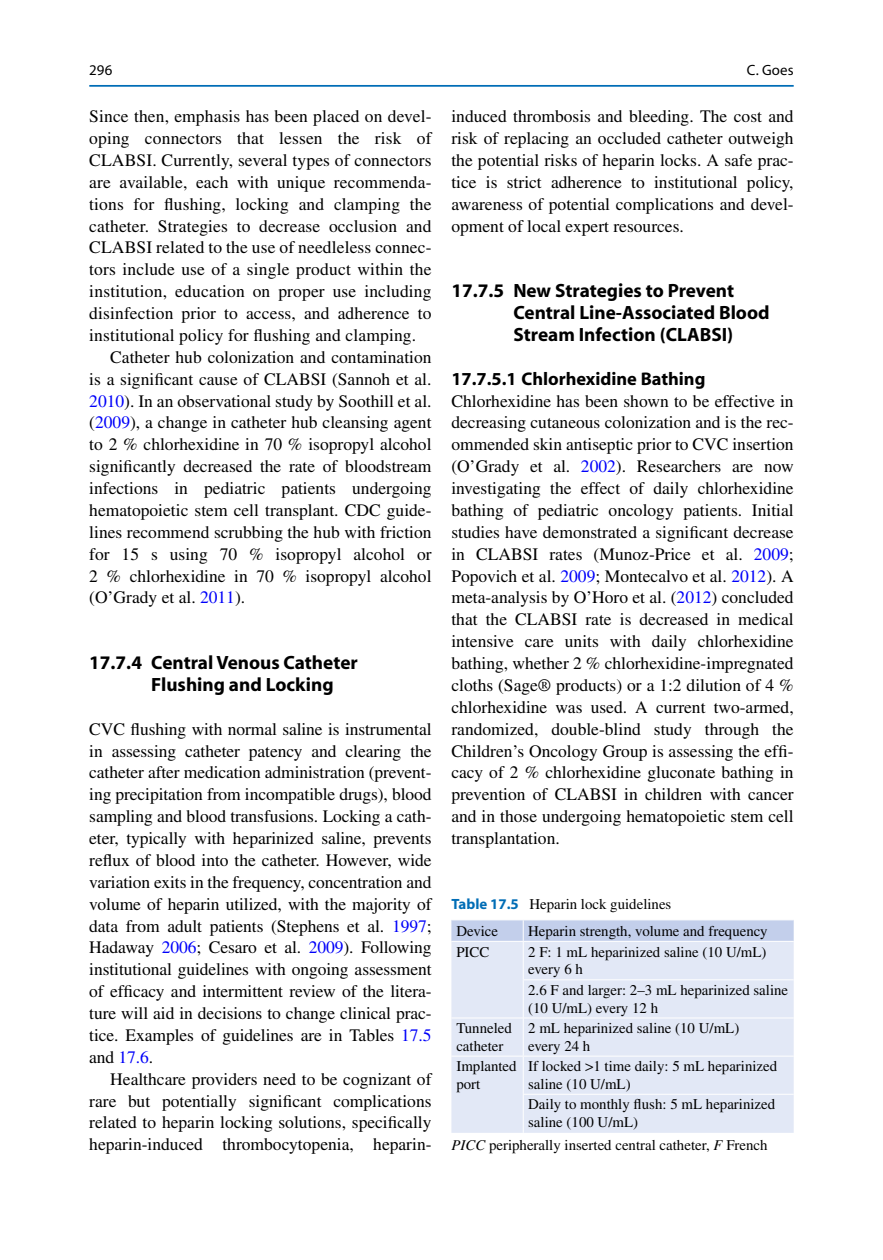
<style>
.page{position:relative;width:883px;height:1260px;background:#fff}
.page>*{position:absolute;margin:0;border:0;box-sizing:border-box;transform-origin:0 0}
.t1{font:700 19.25px/21.9px "Hjgrcn Myriad";color:#000}
.t2{font:700 18.38px "Hjgrcn Myriad";color:#000}
.t3{font:17.5px/21.9px "Qlnrby Times";color:#000;text-align:justify}
.t4{font:14.88px/17.5px "Qlnrby Times";color:#000}
.t5{font:14.88px "Bhltks Myriad";letter-spacing:.015em;color:#000}
.s1{color:#0000fa}
.s2{font-family:"Hjgrcn Myriad";font-weight:700;color:#006db6}
.s3{font-family:"Jcykrr Times";font-style:italic}
</style>
<div class="page">
<div style="left:451px;top:942px;width:343px;height:191px;background:#e2e8f6"></div>
<svg style="left:451px;top:920px;width:343px;height:21px;background:#c4d0eb"></svg>
<hr style="left:523px;top:942px;width:1px;height:37px;background:#fff">
<hr style="left:523px;top:979px;width:271px;height:1px;background:#fff">
<hr style="left:523px;top:980px;width:1px;height:38px;background:#fff">
<hr style="left:451px;top:1018px;width:343px;height:1px;background:#fff">
<hr style="left:523px;top:1018px;width:1px;height:38px;background:#fff">
<hr style="left:523px;top:1056px;width:271px;height:1px;background:#fff">
<hr style="left:523px;top:1094px;width:271px;height:1px;background:#fff">
<hr style="left:451px;top:1056px;width:72px;height:1px;background:#fff">
<hr style="left:523px;top:1057px;width:1px;height:37px;background:#fff">
<hr style="left:523px;top:1095px;width:1px;height:38px;background:#fff">
<hr style="left:89px;top:85px;width:705px;height:2px;background:#006db6">
<p class="t5" style="left:89px;top:64px;width:25px">296</p>
<p class="t3" style="left:89px;top:107px;width:344px">Since then, emphasis has been placed on devel-</p>
<p class="t3" style="left:89px;top:129px;width:344px">oping connectors that lessen the risk of</p>
<p class="t3" style="left:89px;top:151px;width:344px">CLABSI. Currently, several types of connectors</p>
<p class="t3" style="left:89px;top:173px;width:344px">are available, each with unique recommenda-</p>
<p class="t3" style="left:89px;top:195px;width:344px">tions for flushing, locking and clamping the</p>
<p class="t3" style="left:89px;top:216px;width:344px">catheter. Strategies to decrease occlusion and</p>
<p class="t3" style="left:89px;top:238px;width:344px">CLABSI related to the use of needleless connec-</p>
<p class="t3" style="left:89px;top:260px;width:344px">tors include use of a single product within the</p>
<p class="t3" style="left:89px;top:282px;width:344px">institution, education on proper use including</p>
<p class="t3" style="left:89px;top:304px;width:344px">disinfection prior to access, and adherence to</p>
<p class="t3" style="left:89px;top:326px;width:328px">institutional policy for flushing and clamping.</p>
<p class="t3" style="left:110px;top:348px;width:323px">Catheter hub colonization and contamination</p>
<p class="t3" style="left:89px;top:370px;width:344px">is a significant cause of CLABSI (Sannoh et al.</p>
<p class="t3" style="left:89px;top:391px;width:344px"><span class="s1">2010</span> ). In an observational study by Soothill et al.</p>
<p class="t3" style="left:89px;top:413px;width:344px">( <span class="s1">2009</span> ), a change in catheter hub cleansing agent</p>
<p class="t3" style="left:89px;top:435px;width:344px">to 2 % chlorhexidine in 70 % isopropyl alcohol</p>
<p class="t3" style="left:89px;top:457px;width:344px">significantly decreased the rate of bloodstream</p>
<p class="t3" style="left:89px;top:479px;width:344px">infections in pediatric patients undergoing</p>
<p class="t3" style="left:89px;top:501px;width:344px">hematopoietic stem cell transplant. CDC guide-</p>
<p class="t3" style="left:89px;top:523px;width:344px">lines recommend scrubbing the hub with friction</p>
<p class="t3" style="left:89px;top:545px;width:344px">for 15 s using 70 % isopropyl alcohol or</p>
<p class="t3" style="left:89px;top:566px;width:344px">2 % chlorhexidine in 70 % isopropyl alcohol</p>
<p class="t3" style="left:89px;top:588px;width:157px">(O’Grady et al. <span class="s1">2011</span> ).</p>
<p class="t1" style="left:151px;top:653px;width:208px;text-indent:-62px">17.7.4 Central Venous Catheter<br>Flushing and Locking</p>
<p class="t3" style="left:89px;top:720px;width:344px">CVC flushing with normal saline is instrumental in assessing catheter patency and clearing the catheter after medication administration (prevent&shy;ing precipitation from incompatible drugs), blood sampling and blood transfusions. Locking a cath&shy;eter, typically with heparinized saline, prevents reflux of blood into the catheter. However, wide variation exits in the frequency, concentration and volume of heparin utilized, with the majority of data from adult patients (Stephens et al. <span class="s1">1997</span> ; Hadaway <span class="s1">2006</span> ; Cesaro et al. <span class="s1">2009</span> ). Following institutional guidelines with ongoing assessment of efficacy and intermittent review of the litera&shy;ture will aid in decisions to change clinical prac&shy;tice. Examples of guidelines are in Tables <span class="s1">17.5 </span>and <span class="s1">17.6</span> .</p>
<p class="t3" style="left:89px;top:1070px;width:344px;text-indent:21px">Healthcare providers need to be cognizant of rare but potentially significant complications related to heparin locking solutions, specifically heparin-induced thrombocytopenia, heparin-</p>
<p class="t5" style="left:747px;top:64px;width:48px">C. Goes</p>
<p class="t3" style="left:451px;top:107px;width:344px">induced thrombosis and bleeding. The cost and risk of replacing an occluded catheter outweigh the potential risks of heparin locks. A safe prac&shy;tice is strict adherence to institutional policy, awareness of potential complications and devel&shy;opment of local expert resources.</p>
<p class="t1" style="left:513px;top:281px;width:258px;text-indent:-62px">17.7.5 New Strategies to Prevent<br>Central Line-Associated Blood<br>Stream Infection (CLABSI)</p>
<p class="t2" style="left:451px;top:372px;width:256px">17.7.5.1 Chlorhexidine Bathing</p>
<p class="t3" style="left:451px;top:391px;width:344px">Chlorhexidine has been shown to be effective in decreasing cutaneous colonization and is the rec&shy;ommended skin antiseptic prior to CVC insertion (O’Grady et al. <span class="s1">2002</span> ). Researchers are now investigating the effect of daily chlorhexidine bathing of pediatric oncology patients. Initial studies have demonstrated a significant decrease in CLABSI rates (Munoz-Price et al. <span class="s1">2009</span> ; Popovich et al. <span class="s1">2009</span> ; Montecalvo et al. <span class="s1">2012</span> ). A meta-analysis by O’Horo et al. ( <span class="s1">2012</span> ) concluded that the CLABSI rate is decreased in medical intensive care units with daily chlorhexidine bathing, whether 2 % chlorhexidine-impregnated cloths (Sage® products) or a 1:2 dilution of 4 % chlorhexidine was used. A current two-armed, randomized, double-blind study through the Children’s Oncology Group is assessing the effi&shy;cacy of 2 % chlorhexidine gluconate bathing in prevention of CLABSI in children with cancer and in those undergoing hematopoietic stem cell transplantation.</p>
<p class="t4" style="left:456px;top:892px;width:217px;line-height:26.6px;text-indent:-5px"><span class="s2">Table 17.5</span> Heparin lock guidelines<br>Device</p>
<p class="t4" style="left:528px;top:923px;width:241px">Heparin strength, volume and frequency</p>
<p class="t4" style="left:456px;top:945px;width:35px">PICC</p>
<p class="t4" style="left:528px;top:945px;width:240px">2 F: 1 mL heparinized saline (10 U/mL) every 6 h</p>
<p class="t4" style="left:528px;top:983px;width:262px">2.6 F and larger: 2–3 mL heparinized saline (10 U/mL) every 12 h</p>
<p class="t4" style="left:456px;top:1021px;width:57px">Tunneled catheter</p>
<p class="t4" style="left:528px;top:1021px;width:213px">2 mL heparinized saline (10 U/mL) every 24 h</p>
<p class="t4" style="left:456px;top:1059px;width:62px">Implanted port</p>
<p class="t4" style="left:528px;top:1059px;width:251px">If locked &gt;1 time daily: 5 mL heparinized saline (10 U/mL)</p>
<p class="t4" style="left:528px;top:1097px;width:249px">Daily to monthly flush: 5 mL heparinized saline (100 U/mL)</p>
<p class="t4" style="left:451px;top:1138px;width:318px"><span class="s3">PICC</span> peripherally inserted central catheter, <span class="s3">F</span> French</p>
</div>
